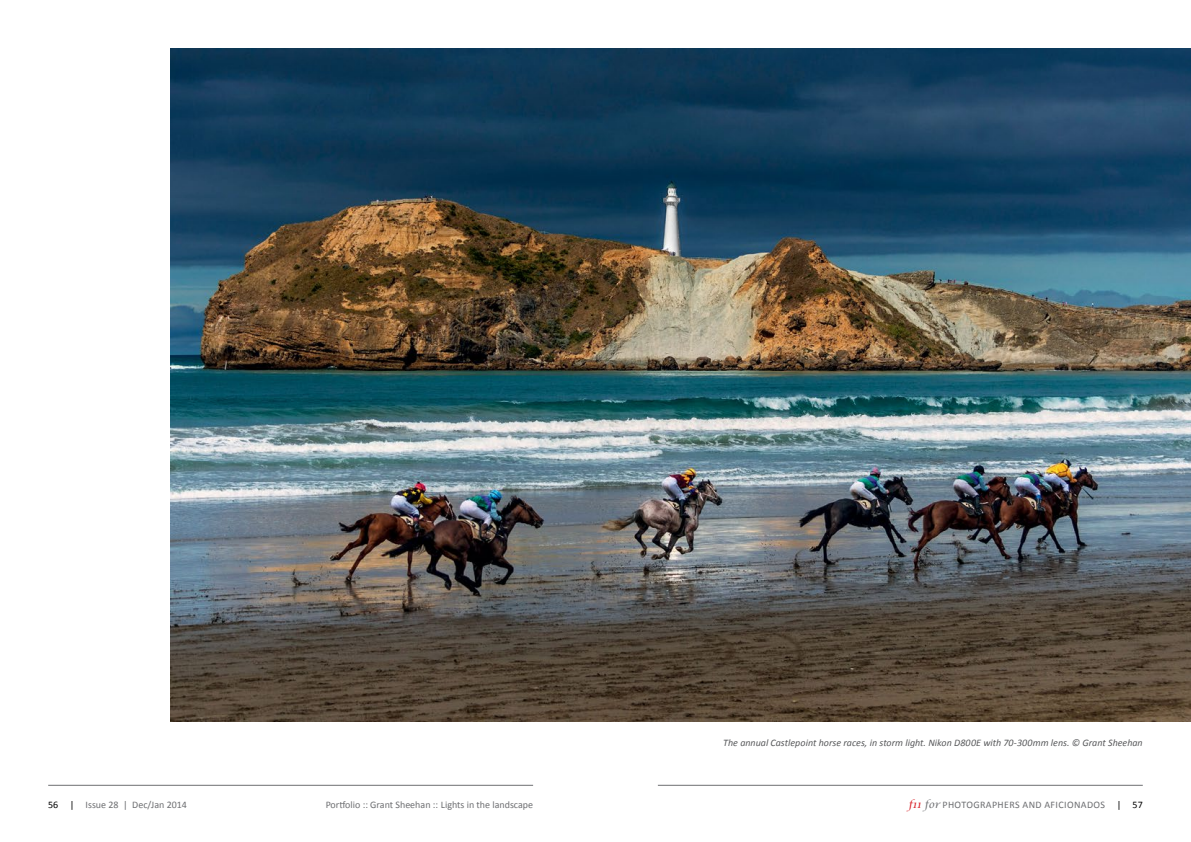
<style>
.page{position:relative;width:1191px;height:842px;background:#fff}
.page>*{position:absolute;margin:0;border:0;box-sizing:border-box;transform-origin:0 0}
.t1{font:italic 10px "Calibri";color:#58595b}
.t2{font:10px "Calibri";color:#6d6e71}
.t3{font:10px "Calibri";letter-spacing:.04em;color:#6d6e71}
.s1{color:#000}
.s2{font-family:"Lucida Calligraphy";font-style:italic;color:#d71920}
.s3{font-family:"Lucida Calligraphy";font-style:italic}
</style>
<div class="page">
<hr style="left:48px;top:785px;width:485px;height:1px;background:#6d6e71">
<hr style="left:658px;top:785px;width:484px;height:1px;background:#6d6e71">
<img style="left:170px;top:48px;width:1021px;height:673px">
<p class="t1" style="left:723px;top:735px;width:421px">The annual Castlepoint horse races, in storm light. Nikon D800E with 70-300mm lens. © Grant Sheehan</p>
<p class="t2" style="left:48px;top:798px;width:140px"><span class="s1">56 |</span> Issue 28 | Dec/Jan 2014</p>
<p class="t3" style="left:908px;top:798px;width:236px"><span class="s2">f11</span> <span class="s3">for</span> PHOTOGRAPHERS AND AFICIONADOS <span class="s1">| 57</span></p>
<p class="t2" style="left:326px;top:798px;width:209px">Portfolio :: Grant Sheehan :: Lights in the landscape</p>
</div>
